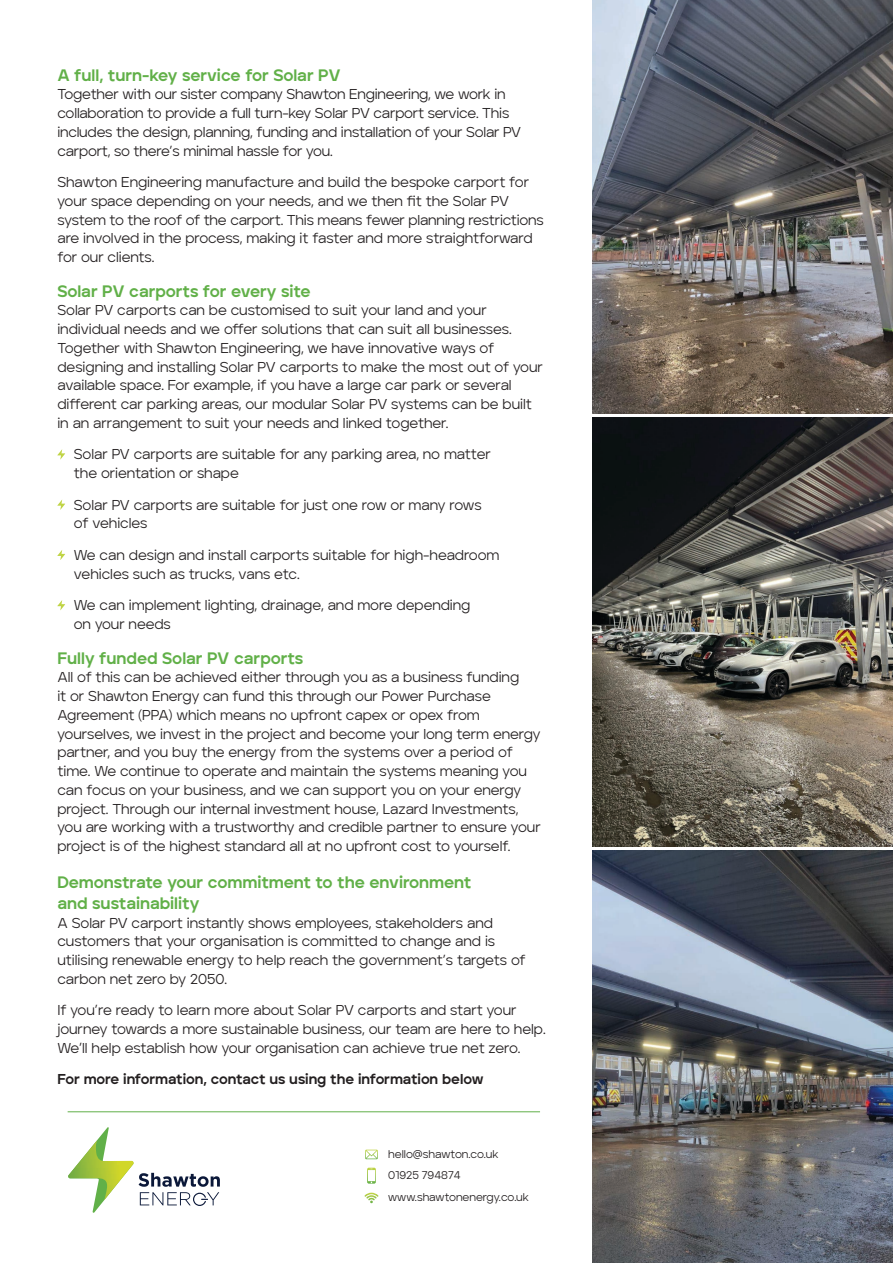
<style>
.page{position:relative;width:893px;height:1263px;background:#fff}
.page>*{position:absolute;margin:0;border:0;box-sizing:border-box;transform-origin:0 0}
.t1{font:800 16.5px/21px "Aventa";letter-spacing:-.005em;color:#61b048}
.t2{font:14.25px/18.8px "Aventa";letter-spacing:-.005em;color:#231f20}
.t3{font:800 14.25px "Aventa";letter-spacing:-.01em;color:#231f20}
.Body_Text{font:11.1px/21.5px "Aventa";color:#231f20}
</style>
<div class="page">
<hr style="left:68px;top:1111px;width:472px;height:1px;background:#61b048">
<svg style="left:367px;top:1168px;width:9px;height:15px"></svg>
<svg style="left:365px;top:1150px;width:13px;height:9px"></svg>
<svg style="left:364px;top:1193px;width:14px;height:10px"></svg>
<svg style="left:92px;top:1127px;width:128px;height:86px"></svg>
<img style="left:68px;top:1140px;width:66px;height:60px">
<img style="left:592px;top:0;width:301px;height:414px">
<img style="left:592px;top:417px;width:301px;height:430px">
<img style="left:592px;top:850px;width:301px;height:413px">
<svg style="left:57px;top:449px;width:8px;height:10px"></svg>
<svg style="left:57px;top:500px;width:8px;height:10px"></svg>
<svg style="left:57px;top:550px;width:8px;height:10px"></svg>
<svg style="left:57px;top:600px;width:8px;height:10px"></svg>
<p class="t1" style="left:57px;top:64px;width:285px">A full, turn-key service for Solar PV</p>
<p class="t2" style="left:57px;top:85px;width:465px">Together with our sister company Shawton Engineering, we work in collaboration to provide a full turn-key Solar PV carport service. This includes the design, planning, funding and installation of your Solar PV carport, so there’s minimal hassle for you.</p>
<p class="t2" style="left:57px;top:173px;width:488px">Shawton Engineering manufacture and build the bespoke carport for your space depending on your needs, and we then fit the Solar PV system to the roof of the carport. This means fewer planning restrictions are involved in the process, making it faster and more straightforward for our clients.</p>
<p class="t1" style="left:57px;top:280px;width:255px">Solar PV carports for every site</p>
<p class="t2" style="left:57px;top:301px;width:487px">Solar PV carports can be customised to suit your land and your individual needs and we offer solutions that can suit all businesses.<br>Together with Shawton Engineering, we have innovative ways of designing and installing Solar PV carports to make the most out of your available space. For example, if you have a large car park or several different car parking areas, our modular Solar PV systems can be built in an arrangement to suit your needs and linked together.</p>
<p class="t2" style="left:74px;top:445px;width:418px">Solar PV carports are suitable for any parking area, no matter the orientation or shape</p>
<p class="t2" style="left:74px;top:495px;width:409px">Solar PV carports are suitable for just one row or many rows of vehicles</p>
<p class="t2" style="left:74px;top:545px;width:427px">We can design and install carports suitable for high-headroom vehicles such as trucks, vans etc.</p>
<p class="t2" style="left:74px;top:596px;width:398px">We can implement lighting, drainage, and more depending on your needs</p>
<p class="t1" style="left:57px;top:647px;width:247px">Fully funded Solar PV carports</p>
<p class="t2" style="left:57px;top:668px;width:485px">All of this can be achieved either through you as a business funding<br>it or Shawton Energy can fund this through our Power Purchase Agreement (PPA) which means no upfront capex or opex from yourselves, we invest in the project and become your long term energy partner, and you buy the energy from the systems over a period of time. We continue to operate and maintain the systems meaning you can focus on your business, and we can support you on your energy project. Through our internal investment house, Lazard Investments, you are working with a trustworthy and credible partner to ensure your project is of the highest standard all at no upfront cost to yourself.</p>
<p class="t1" style="left:57px;top:871px;width:415px">Demonstrate your commitment to the environment and sustainability</p>
<p class="t2" style="left:57px;top:913px;width:470px">A Solar PV carport instantly shows employees, stakeholders and customers that your organisation is committed to change and is utilising renewable energy to help reach the government’s targets of carbon net zero by 2050.</p>
<p class="t2" style="left:57px;top:1001px;width:490px">If you’re ready to learn more about Solar PV carports and start your journey towards a more sustainable business, our team are here to help.<br>We’ll help establish how your organisation can achieve true net zero.</p>
<p class="t3" style="left:57px;top:1070px;width:428px">For more information, contact us using the information below</p>
<p class="Body_Text" style="left:388px;top:1143px;width:142px">hello@shawton.co.uk<br>01925 794874 www.shawtonenergy.co.uk</p>
</div>
